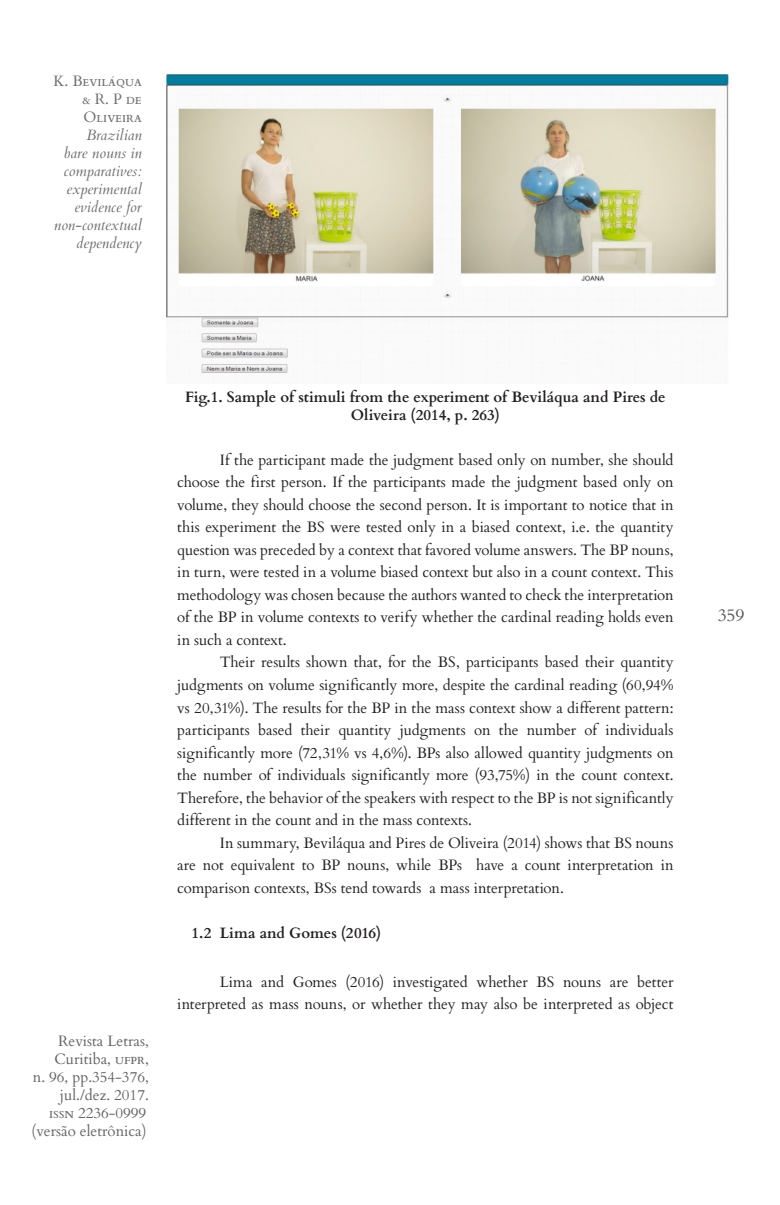
<style>
.page{position:relative;width:780px;height:1205px;background:#fff}
.page>*{position:absolute;margin:0;border:0;box-sizing:border-box;transform-origin:0 0}
.t1{font:17.5px "Cardo";color:#57585a}
.TEXTO{font:15px/22.5px "Cardo";letter-spacing:-.005em;color:#231f20;text-align:justify}
.TEXTO-2{font:700 15px/18px "Cardo";color:#231f20;text-align:center}
.t2{font:15px/18px "Cardo";color:#636366;text-align:right}
.t3{font:italic 15px/18px "Cardo";color:#6c6d70;text-align:right}
.t4{font:15px/18px "Cardo";color:#6c6d70;text-align:justify}
</style>
<div class="page">
<img style="left:166px;top:74px;width:563px;height:299px">
<p class="t4" style="left:82px;top:72px;width:61px;text-indent:-29px">K. Beviláqua &amp; R. P de Oliveira</p>
<p class="t3" style="left:54px;top:126px;width:90px">Brazilian<br>bare nouns in comparatives: experimental evidence for non-contextual dependency</p>
<p class="t2" style="left:32px;top:1031px;width:119px">Revista Letras,<br>Curitiba, ufpr,<br>n. 96, pp.354‑376, jul./dez. 2017. issn 2236-0999 (versão eletrônica)</p>
<p class="TEXTO-2" style="left:185px;top:387px;width:482px">Fig.1. Sample of stimuli from the experiment of Beviláqua and Pires de<br>Oliveira (2014, p. 263)</p>
<p class="TEXTO" style="left:177px;top:448px;width:498px;text-indent:43px">If the participant made the judgment based only on number, she should choose the first person. If the participants made the judgment based only on volume, they should choose the second person. It is important to notice that in this experiment the BS were tested only in a biased context, i.e. the quantity question was preceded by a context that favored volume answers. The BP nouns, in turn, were tested in a volume biased context but also in a count context. This methodology was chosen because the authors wanted to check the interpretation of the BP in volume contexts to verify whether the cardinal reading holds even in such a context.</p>
<p class="TEXTO" style="left:177px;top:650px;width:498px;text-indent:43px">Their results shown that, for the BS, participants based their quantity judgments on volume significantly more, despite the cardinal reading (60,94% vs 20,31%). The results for the BP in the mass context show a different pattern: participants based their quantity judgments on the number of individuals significantly more (72,31% vs 4,6%). BPs also allowed quantity judgments on the number of individuals significantly more (93,75%) in the count context.<br>Therefore, the behavior of the speakers with respect to the BP is not significantly different in the count and in the mass contexts.</p>
<p class="TEXTO" style="left:177px;top:830px;width:498px;text-indent:43px">In summary, Beviláqua and Pires de Oliveira (2014) shows that BS nouns are not equivalent to BP nouns, while BPs have a count interpretation in comparison contexts, BSs tend towards a mass interpretation.</p>
<p class="TEXTO-2" style="left:191px;top:922px;width:191px">1.2 Lima and Gomes (2016)</p>
<p class="TEXTO" style="left:177px;top:969px;width:498px;text-align:right">Lima and Gomes (2016) investigated whether BS nouns are better interpreted as mass nouns, or whether they may also be interpreted as object</p>
<p class="t1" style="left:717px;top:601px;width:28px">359</p>
</div>
